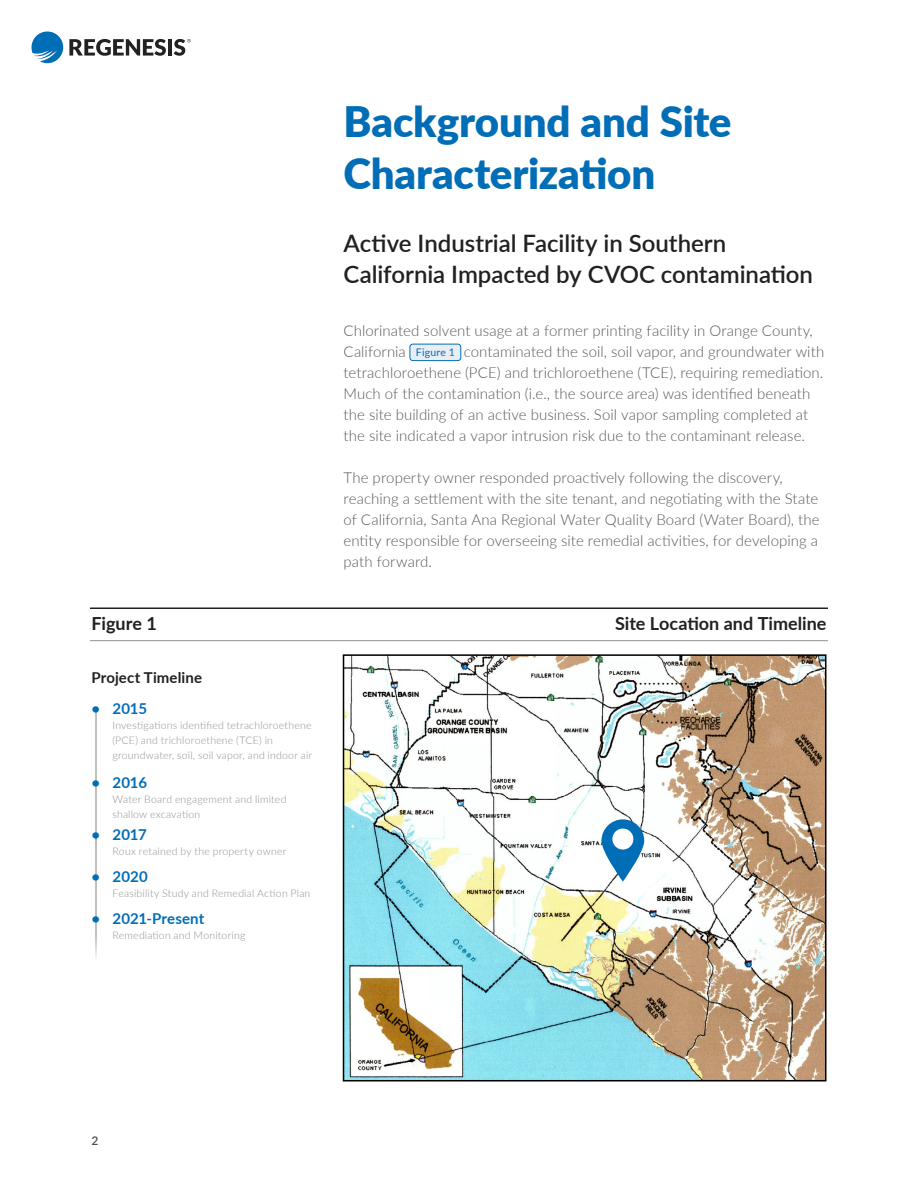
<style>
.page{position:relative;width:918px;height:1188px;background:#fff}
.page>*{position:absolute;margin:0;border:0;box-sizing:border-box;transform-origin:0 0}
.t1{font:900 42px/52.5px "Lato";letter-spacing:-.005em;color:#006db7}
.t2{font:600 24px/31.5px "Lato";color:#212121}
.t3{font:700 18px "Lato";color:#212121}
.t4{font:300 15px/21px "Lato";letter-spacing:.005em;color:#585858}
.t5{font:700 15px "Lato";color:#006db7}
.t6{font:700 15px "Lato";letter-spacing:.005em;color:#212121}
.t7{font:600 12px "Lato";color:#4e4e4e}
.t8{font:300 10.5px/15px "Lato";letter-spacing:.02em;color:#909090}
.s1{font-weight:400;font-size:10.5px;color:#006db7}
</style>
<div class="page">
<div style="left:410px;top:344px;width:51px;height:17px;background:#e9eef5;border-radius:3px"></div>
<div style="left:410px;top:344px;width:51px;height:17px;border:1px solid #006db7;border-radius:3px"></div>
<hr style="left:90px;top:608px;width:738px;height:1px;background:#212121">
<hr style="left:90px;top:640px;width:738px;height:1px;background:#909090">
<img style="left:346px;top:657px;width:477px;height:421px">
<div style="left:343px;top:654px;width:483px;height:427px;border:2px solid #000"></div>
<svg style="left:602px;top:819px;width:42px;height:63px;fill:#006db7"></svg>
<div style="left:612px;top:829px;width:21px;height:21px;background:#fff;border-radius:50%"></div>
<hr style="left:95px;top:710px;width:2px;height:72px;background:#909090">
<hr style="left:95px;top:784px;width:2px;height:57px;background:#909090">
<hr style="left:95px;top:836px;width:2px;height:42px;background:#909090">
<hr style="left:95px;top:878px;width:2px;height:42px;background:#909090">
<hr style="left:95px;top:920px;width:2px;height:42px;background:#909090">
<div style="left:87px;top:930px;width:21px;height:40px;background:#fff"></div>
<svg style="left:32px;top:32px;width:31px;height:31px"></svg>
<svg style="left:69px;top:39px;width:97px;height:17px"></svg>
<hr style="left:168px;top:39px;width:4px;height:17px;background:#222">
<svg style="left:174px;top:39px;width:17px;height:17px"></svg>
<h1 class="t1" style="left:344px;top:93px;width:390px">Background and Site<br>Characterization</h1>
<h2 class="t2" style="left:344px;top:226px;width:471px">Active Industrial Facility in Southern<br>California Impacted by CVOC contamination</h2>
<p class="t4" style="left:343px;top:320px;width:482px">Chlorinated solvent usage at a former printing facility in Orange County, California <span class="s1">Figure 1</span> contaminated the soil, soil vapor, and groundwater with tetrachloroethene (PCE) and trichloroethene (TCE), requiring remediation.<br>Much of the contamination (i.e., the source area) was identified beneath the site building of an active business. Soil vapor sampling completed at the site indicated a vapor intrusion risk due to the contaminant release.</p>
<p class="t4" style="left:343px;top:467px;width:478px">The property owner responded proactively following the discovery, reaching a settlement with the site tenant, and negotiating with the State of California, Santa Ana Regional Water Quality Board (Water Board), the entity responsible for overseeing site remedial activities, for developing a path forward.</p>
<p class="t3" style="left:92px;top:610px;width:67px">Figure 1</p>
<p class="t3" style="left:615px;top:610px;width:213px">Site Location and Timeline</p>
<p class="t6" style="left:92px;top:666px;width:112px">Project Timeline</p>
<p class="t5" style="left:92px;top:697px;width:57px">• 2015</p>
<p class="t8" style="left:112px;top:717px;width:201px">Investigations identified tetrachloroethene (PCE) and trichloroethene (TCE) in groundwater, soil, soil vapor, and indoor air</p>
<p class="t5" style="left:92px;top:771px;width:57px">• 2016</p>
<p class="t8" style="left:112px;top:791px;width:176px">Water Board engagement and limited shallow excavation</p>
<p class="t5" style="left:92px;top:823px;width:57px">• 2017</p>
<p class="t8" style="left:112px;top:843px;width:175px">Roux retained by the property owner</p>
<p class="t5" style="left:92px;top:865px;width:58px">• 2020</p>
<p class="t8" style="left:112px;top:885px;width:199px">Feasibility Study and Remedial Action Plan</p>
<p class="t5" style="left:92px;top:907px;width:114px">• 2021-Present</p>
<p class="t8" style="left:112px;top:927px;width:134px">Remediation and Monitoring</p>
<p class="t7" style="left:92px;top:1131px;width:8px">2</p>
</div>
